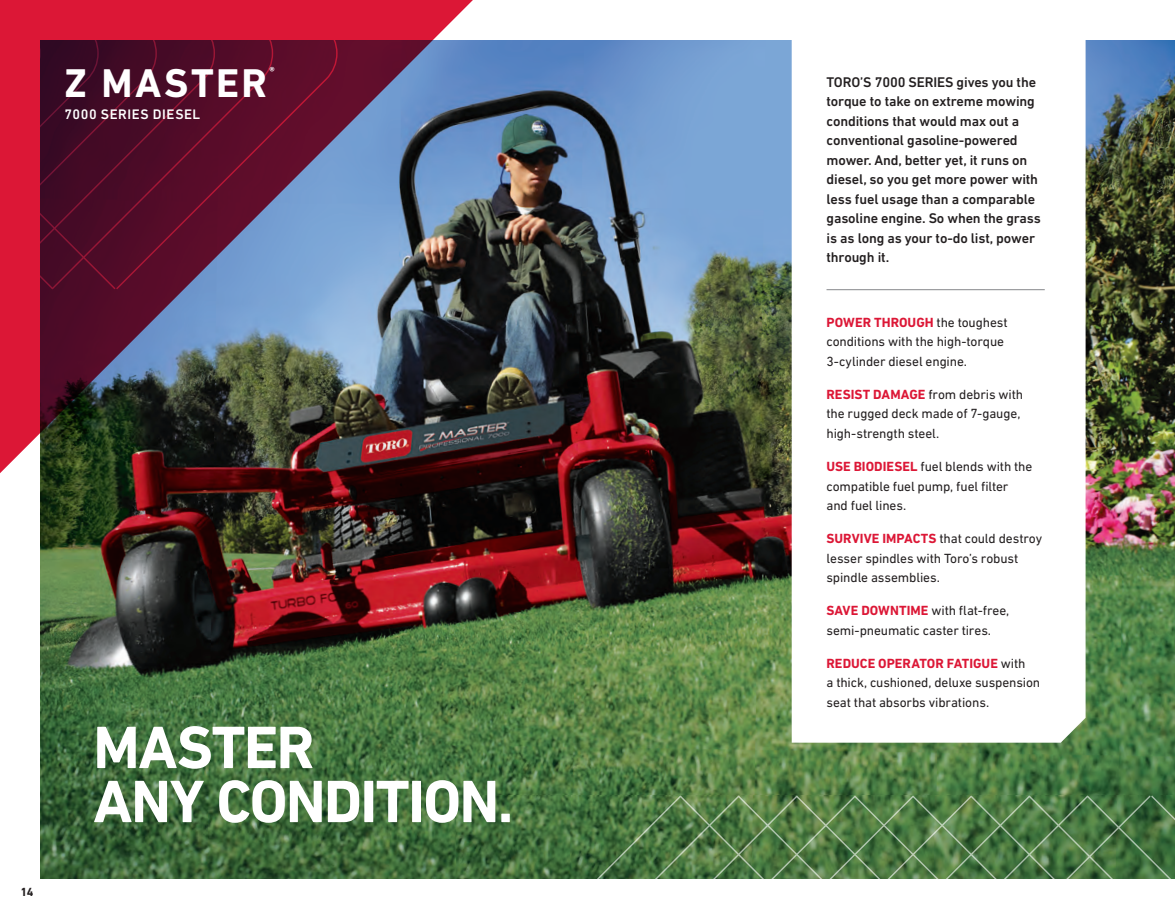
<style>
.page{position:relative;width:1175px;height:919px;background:#fff}
.page>*{position:absolute;margin:0;border:0;box-sizing:border-box;transform-origin:0 0}
.t1{font:700 60.75px/54px "DIN Next LT Pro";letter-spacing:-.025em;color:#fff}
.t2{font:700 40.8px "DIN Next LT Pro";letter-spacing:.06em;color:#fff}
.t3{font:500 14.25px/19.5px "DIN Next LT Pro";letter-spacing:-.01em;color:#231f20}
.t4{font:500 14.1px "DIN Next LT Pro";letter-spacing:.04em;color:#fff}
.t5{font:13.5px/19.5px "DIN Next LT Pro";letter-spacing:-.01em;color:#231f20}
.t6{font:700 12px "DIN Next LT Pro";color:#231f20}
.t7{font:700 11.85px "DIN Next LT Pro";color:#fff}
.s1{font-weight:700;color:#dc1736}
</style>
<div class="page">
<img style="left:41px;top:41px;width:1133px;height:837px">
<img style="left:0;top:0;width:494px;height:514px">
<svg style="left:791px;top:40px;width:294px;height:702px"></svg>
<hr style="left:826px;top:289px;width:218px;height:1px;background:#939598">
<hr style="left:1174px;top:41px;width:1px;height:837px;background:#f3f4f4">
<svg style="left:0;top:0;width:115px;height:289px;background:#850f2c"></svg>
<svg style="left:458px;top:795px;width:717px;height:84px;background:#4e7845"></svg>
<h2 class="t2" style="left:65px;top:60px;width:204px">Z MASTER</h2>
<p class="t7" style="left:269px;top:64px;width:7px">®</p>
<p class="t4" style="left:65px;top:106px;width:137px">7000 SERIES DIESEL</p>
<p class="t6" style="left:21px;top:884px;width:14px">14</p>
<h1 class="t1" style="left:93px;top:719px;width:421px">MASTER<br>ANY CONDITION.</h1>
<p class="t3" style="left:826px;top:72px;width:216px">TORO’S 7000 SERIES gives you the torque to take on extreme mowing conditions that would max out a conventional gasoline-powered mower. And, better yet, it runs on diesel, so you get more power with less fuel usage than a comparable gasoline engine. So when the grass is as long as your to-do list, power through it.</p>
<p class="t5" style="left:826px;top:312px;width:183px"><span class="s1">POWER THROUGH</span> the toughest conditions with the high-torque<br>3-cylinder diesel engine.</p>
<p class="t5" style="left:826px;top:384px;width:198px"><span class="s1">RESIST DAMAGE</span> from debris with the rugged deck made of 7-gauge, high-strength steel.</p>
<p class="t5" style="left:826px;top:456px;width:207px"><span class="s1">USE BIODIESEL</span> fuel blends with the compatible fuel pump, fuel filter and fuel lines.</p>
<p class="t5" style="left:826px;top:528px;width:217px"><span class="s1">SURVIVE IMPACTS</span> that could destroy lesser spindles with Toro’s robust spindle assemblies.</p>
<p class="t5" style="left:826px;top:600px;width:184px"><span class="s1">SAVE DOWNTIME</span> with flat-free, semi-pneumatic caster tires.</p>
<p class="t5" style="left:826px;top:652px;width:215px"><span class="s1">REDUCE OPERATOR FATIGUE</span> with<br>a thick, cushioned, deluxe suspension seat that absorbs vibrations.</p>
</div>
